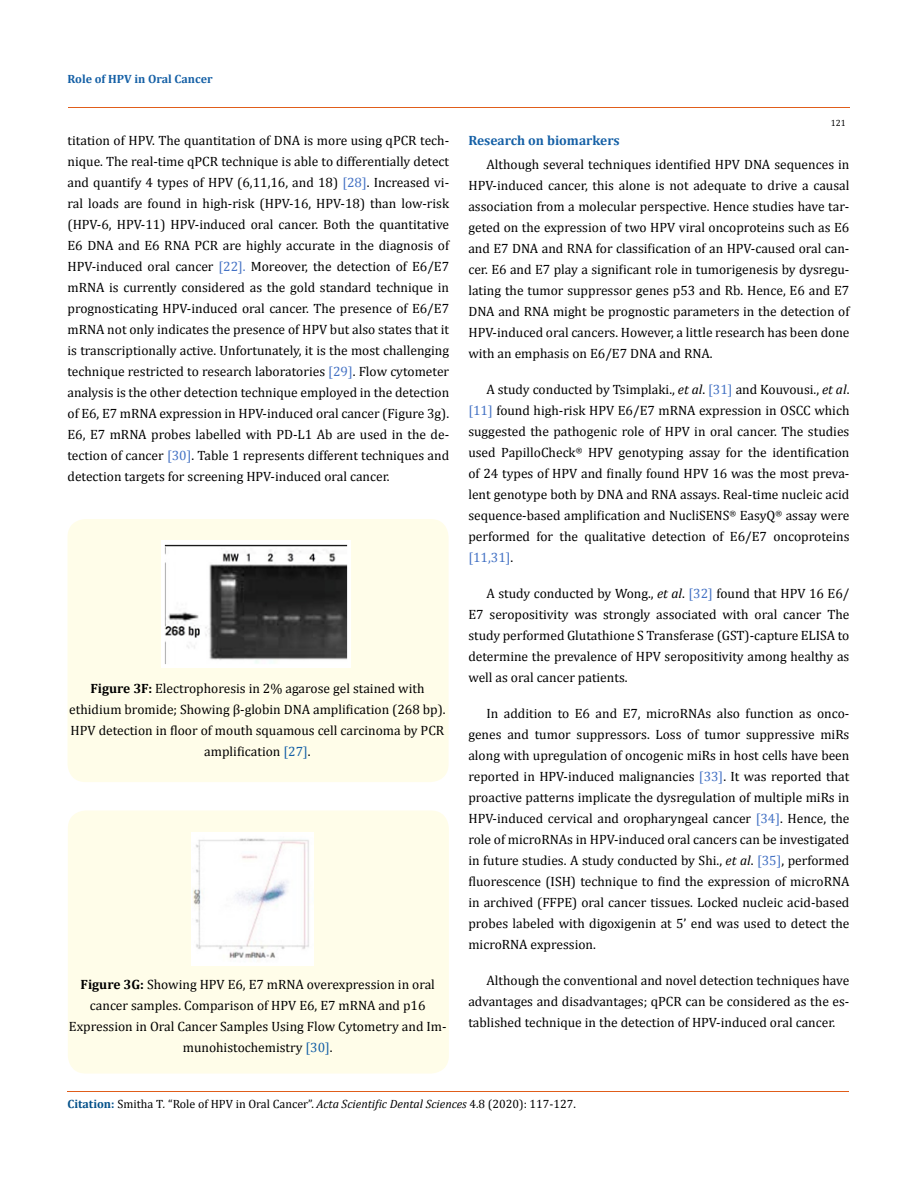
<style>
.page{position:relative;width:917px;height:1188px;background:#fff}
.page>*{position:absolute;margin:0;border:0;box-sizing:border-box;transform-origin:0 0}
.t1{font:13.5px/21px "Cambria";color:#000;text-align:justify}
.t2{font:700 13.5px "Cambria";color:#1560a6}
.t3{font:12px "Cambria";color:#000}
.t4{font:700 12px "Cambria";color:#1560a6}
.t5{font:9px "Cambria";color:#000}
.s1{color:#4472c4}
.s2{font-weight:700}
.s3{color:#1560a6}
.s4{font-style:italic}
.s5{font-weight:700;color:#035089}
</style>
<div class="page">
<div style="left:68px;top:519px;width:380px;height:263px;background:#fffde9;border-radius:18px"></div>
<img style="left:161px;top:540px;width:190px;height:127px">
<div style="left:68px;top:810px;width:381px;height:264px;background:#fffde9;border-radius:18px"></div>
<img style="left:192px;top:832px;width:122px;height:133px">
<hr style="left:68px;top:108px;width:781px;height:1px;background:#e05d1a">
<hr style="left:68px;top:1092px;width:781px;height:1px;background:#e05d1a">
<p class="t4" style="left:68px;top:70px;width:147px">Role of HPV in Oral Cancer</p>
<p class="t1" style="left:68px;top:130px;width:383px">titation of HPV. The quantitation of DNA is more using qPCR tech&shy;nique. The real-time qPCR technique is able to differentially detect and quantify 4 types of HPV (6,11,16, and 18) <span class="s1">[28]</span>. Increased vi&shy;ral loads are found in high-risk (HPV-16, HPV-18) than low-risk (HPV-6, HPV-11) HPV-induced oral cancer. Both the quantitative E6 DNA and E6 RNA PCR are highly accurate in the diagnosis of HPV-induced oral cancer <span class="s1">[22].</span> Moreover, the detection of E6/E7 mRNA is currently considered as the gold standard technique in prognosticating HPV-induced oral cancer. The presence of E6/E7 mRNA not only indicates the presence of HPV but also states that it is transcriptionally active. Unfortunately, it is the most challenging technique restricted to research laboratories <span class="s1">[29]</span>. Flow cytometer analysis is the other detection technique employed in the detection of E6, E7 mRNA expression in HPV-induced oral cancer (Figure 3g).<br>E6, E7 mRNA probes labelled with PD-L1 Ab are used in the de&shy;tection of cancer <span class="s1">[30]</span>. Table 1 represents different techniques and detection targets for screening HPV-induced oral cancer.</p>
<p class="t1" style="left:69px;top:678px;width:378px;text-align:center"><span class="s2">Figure 3F:</span> Electrophoresis in 2% agarose gel stained with ethidium bromide; Showing β-globin DNA amplification (268 bp).<br>HPV detection in floor of mouth squamous cell carcinoma by PCR amplification <span class="s3">[27]</span>.</p>
<p class="t1" style="left:69px;top:974px;width:379px;text-align:center"><span class="s2">Figure 3G:</span> Showing HPV E6, E7 mRNA overexpression in oral cancer samples. Comparison of HPV E6, E7 mRNA and p16<br>Expression in Oral Cancer Samples Using Flow Cytometry and Im&shy;munohistochemistry <span class="s3">[30]</span>.</p>
<p class="t5" style="left:830px;top:118px;width:16px">121</p>
<p class="t2" style="left:468px;top:131px;width:153px">Research on biomarkers</p>
<p class="t1" style="left:468px;top:154px;width:382px;text-indent:18px">Although several techniques identified HPV DNA sequences in HPV-induced cancer, this alone is not adequate to drive a causal association from a molecular perspective. Hence studies have tar&shy;geted on the expression of two HPV viral oncoproteins such as E6 and E7 DNA and RNA for classification of an HPV-caused oral can&shy;cer. E6 and E7 play a significant role in tumorigenesis by dysregu&shy;lating the tumor suppressor genes p53 and Rb. Hence, E6 and E7<br>DNA and RNA might be prognostic parameters in the detection of HPV-induced oral cancers. However, a little research has been done with an emphasis on E6/E7 DNA and RNA.</p>
<p class="t1" style="left:468px;top:379px;width:382px;text-indent:18px">A study conducted by Tsimplaki., <span class="s4">et al</span>. <span class="s1">[31]</span> and Kouvousi., <span class="s4">et al</span>. <span class="s1">[11]</span> found high-risk HPV E6/E7 mRNA expression in OSCC which suggested the pathogenic role of HPV in oral cancer. The studies used PapilloCheck<sup>®</sup> HPV genotyping assay for the identification of 24 types of HPV and finally found HPV 16 was the most preva&shy;lent genotype both by DNA and RNA assays. Real-time nucleic acid sequence-based amplification and NucliSENS<sup>®</sup> EasyQ<sup>®</sup> assay were performed for the qualitative detection of E6/E7 oncoproteins <span class="s1">[11,31]</span>.</p>
<p class="t1" style="left:468px;top:583px;width:382px;text-indent:18px">A study conducted by Wong., <span class="s4">et al</span>. <span class="s1">[32]</span> found that HPV 16 E6/ E7 seropositivity was strongly associated with oral cancer The study performed Glutathione S Transferase (GST)-capture ELISA to determine the prevalence of HPV seropositivity among healthy as well as oral cancer patients.</p>
<p class="t1" style="left:468px;top:703px;width:382px;text-indent:18px">In addition to E6 and E7, microRNAs also function as onco&shy;genes and tumor suppressors. Loss of tumor suppressive miRs along with upregulation of oncogenic miRs in host cells have been reported in HPV-induced malignancies <span class="s1">[33]</span>. It was reported that proactive patterns implicate the dysregulation of multiple miRs in HPV-induced cervical and oropharyngeal cancer <span class="s1">[34]</span>. Hence, the role of microRNAs in HPV-induced oral cancers can be investigated in future studies. A study conducted by Shi., <span class="s4">et al</span>. <span class="s1">[35]</span>, performed fluorescence (ISH) technique to find the expression of microRNA in archived (FFPE) oral cancer tissues. Locked nucleic acid-based probes labeled with digoxigenin at 5’ end was used to detect the microRNA expression.</p>
<p class="t1" style="left:468px;top:970px;width:382px;text-indent:18px">Although the conventional and novel detection techniques have advantages and disadvantages; qPCR can be considered as the es&shy;tablished technique in the detection of HPV-induced oral cancer.</p>
<p class="t3" style="left:68px;top:1097px;width:510px"><span class="s5">Citation:</span> Smitha T<span class="s4">.</span> “Role of HPV in Oral Cancer”. <span class="s4">Acta Scientific Dental Sciences</span> 4.8 (2020): 117-127.</p>
</div>
